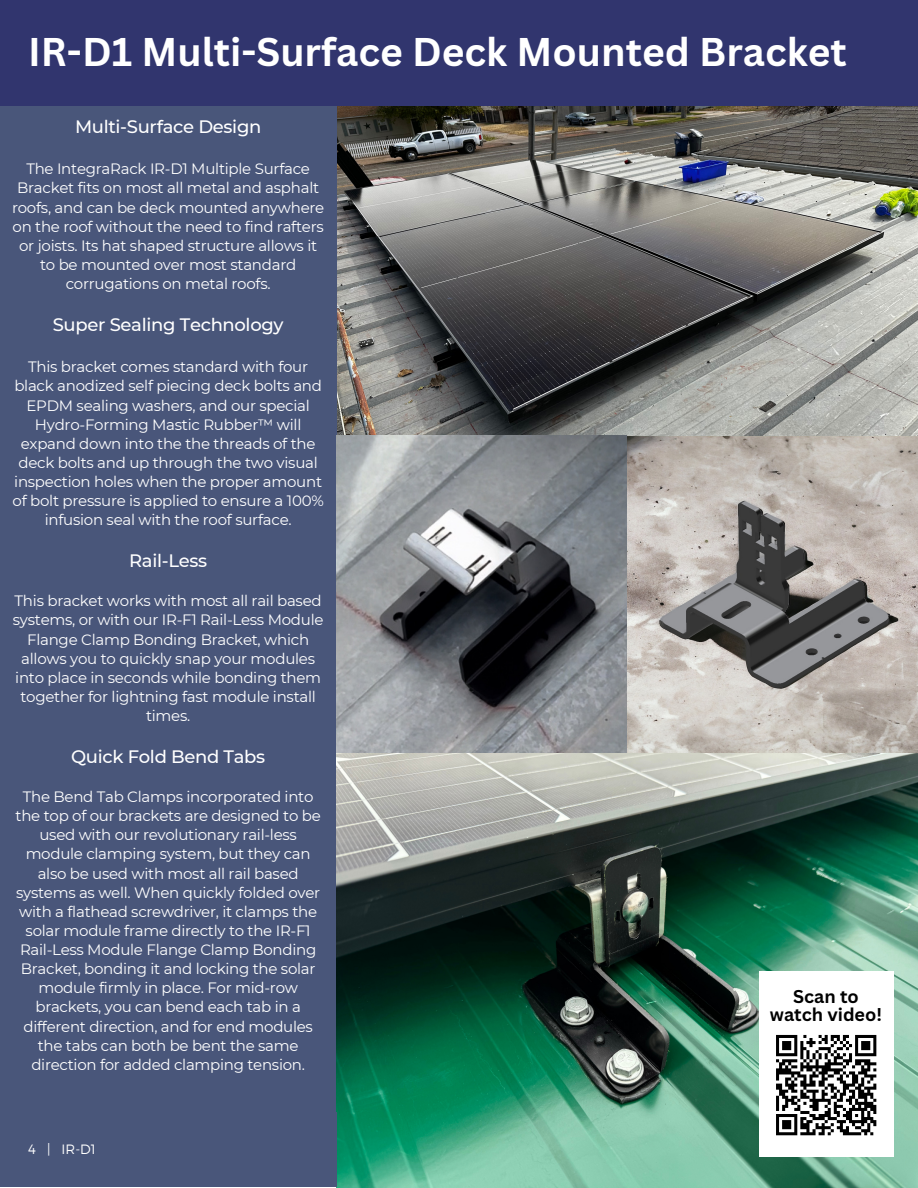
<style>
.page{position:relative;width:918px;height:1188px;background:#fff}
.page>*{position:absolute;margin:0;border:0;box-sizing:border-box;transform-origin:0 0}
.t1{font:700 39px "Canva Sans";color:#fff}
.t2{font:500 18px "Montserrat";letter-spacing:-.015em;color:#fff}
.t3{font:700 18px/18px "Canva Sans";color:#000;text-align:center}
.t4{font:15px/19.2px "Montserrat";letter-spacing:-.015em;color:#fff;text-align:center}
.t5{font:300 13.5px "Montserrat";color:#fff}
</style>
<div class="page">
<img style="left:336px;top:106px;width:582px;height:330px">
<div style="left:0;top:106px;width:336px;height:1009px;background:#49567a"></div>
<div style="left:0;top:0;width:918px;height:106px;background:#31356e"></div>
<img style="left:336px;top:436px;width:582px;height:752px">
<div style="left:0;top:1112px;width:336px;height:74px;background:#49567a"></div>
<div style="left:759px;top:971px;width:135px;height:186px;background:#fff"></div>
<svg style="left:776px;top:1034px;width:101px;height:102px"></svg>
<p class="t1" style="left:28px;top:25px;width:820px">IR-D1 Multi-Surface Deck Mounted Bracket</p>
<p class="t2" style="left:75px;top:115px;width:188px">Multi-Surface Design</p>
<p class="t4" style="left:12px;top:159px;width:314px">The IntegraRack IR-D1 Multiple Surface Bracket fits on most all metal and asphalt roofs, and can be deck mounted anywhere on the roof without the need to find rafters or joists. Its hat shaped structure allows it to be mounted over most standard corrugations on metal roofs.</p>
<p class="t2" style="left:53px;top:313px;width:232px">Super Sealing Technology</p>
<p class="t4" style="left:13px;top:357px;width:313px">This bracket comes standard with four black anodized self piecing deck bolts and EPDM sealing washers, and our special Hydro-Forming Mastic Rubber™ will expand down into the the threads of the deck bolts and up through the two visual inspection holes when the proper amount of bolt pressure is applied to ensure a 100% infusion seal with the roof surface.</p>
<p class="t2" style="left:129px;top:550px;width:80px">Rail-Less</p>
<p class="t4" style="left:13px;top:591px;width:312px">This bracket works with most all rail based systems, or with our IR-F1 Rail-Less Module Flange Clamp Bonding Bracket, which allows you to quickly snap your modules into place in seconds while bonding them together for lightning fast module install times.</p>
<p class="t2" style="left:71px;top:745px;width:196px">Quick Fold Bend Tabs</p>
<p class="t4" style="left:16px;top:787px;width:307px">The Bend Tab Clamps incorporated into the top of our brackets are designed to be used with our revolutionary rail-less module clamping system, but they can also be used with most all rail based systems as well. When quickly folded over with a flathead screwdriver, it clamps the solar module frame directly to the IR-F1<br>Rail-Less Module Flange Clamp Bonding Bracket, bonding it and locking the solar module firmly in place. For mid-row brackets, you can bend each tab in a different direction, and for end modules the tabs can both be bent the same direction for added clamping tension.</p>
<p class="t5" style="left:28px;top:1140px;width:69px">4 | IR-D1</p>
<p class="t3" style="left:770px;top:987px;width:114px">Scan to watch video!</p>
</div>
